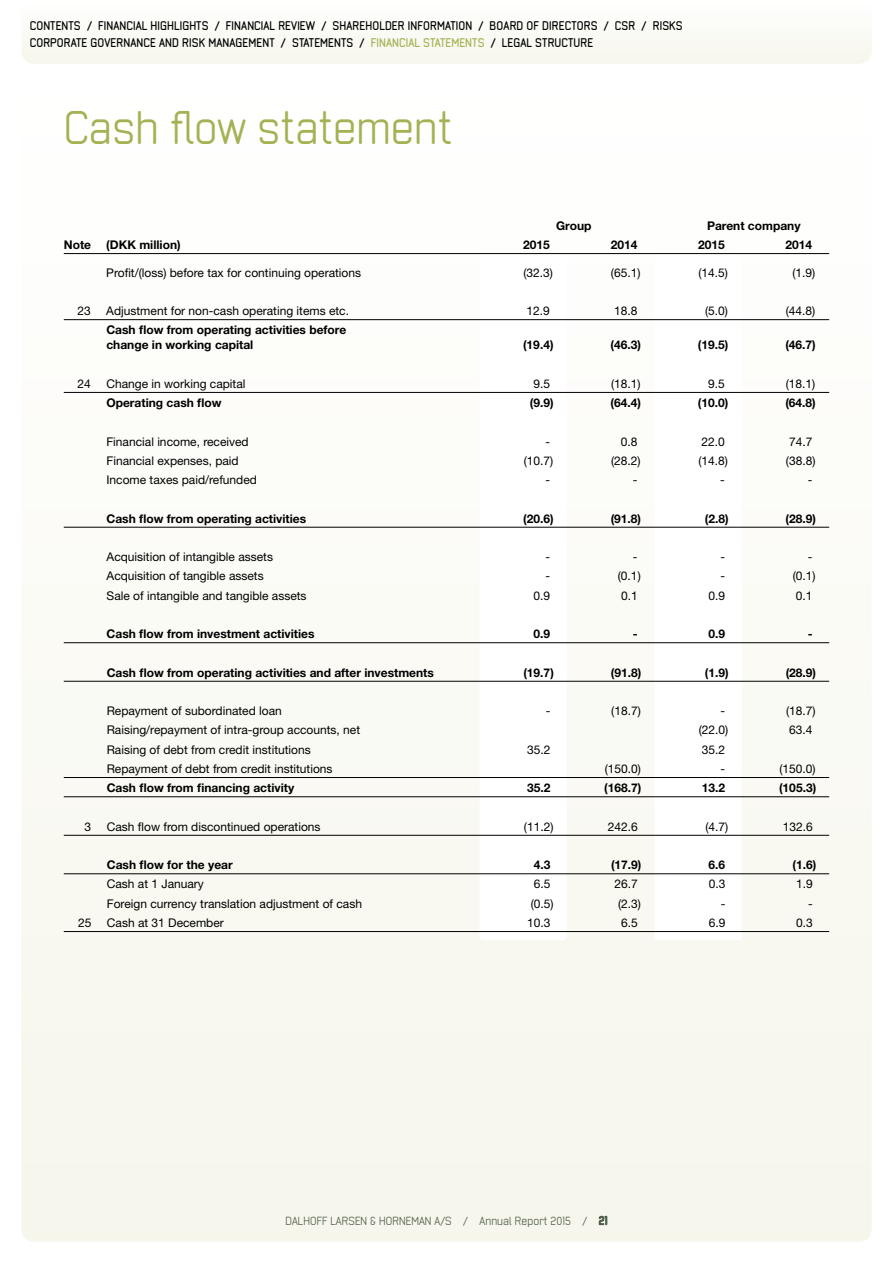
<style>
.page{position:relative;width:893px;height:1263px;background:#fff}
.page>*{position:absolute;margin:0;border:0;box-sizing:border-box;transform-origin:0 0}
.t1{font:45px "Neutraliser Sans";color:#a5b153}
.t2{font:12px "Helvetica Neue LT Std";color:#000}
.t3{font:700 12px/15px "Helvetica Neue LT Std";color:#000}
.t4{font:700 12px/16.5px "Neutraliser Sans";letter-spacing:.01em;color:#000}
.t5{font:11.25px "Neutraliser Sans";letter-spacing:.01em;color:#4d5c4b}
.s1{color:#a5b153}
.s2{font-weight:700}
</style>
<div class="page">
<div style="left:21px;top:64px;width:851px;height:1178px;background:#fbfaf5;border-radius:13px"></div>
<svg style="left:599px;top:1216px;width:8px;height:9px"></svg>
<div style="left:480px;top:254px;width:87px;height:621px;background:#fff"></div>
<div style="left:654px;top:254px;width:88px;height:679px;background:#fff"></div>
<hr style="left:64px;top:253px;width:765px;height:1px;background:#000">
<hr style="left:64px;top:319px;width:765px;height:1px;background:#000">
<hr style="left:64px;top:392px;width:765px;height:1px;background:#000">
<hr style="left:64px;top:527px;width:765px;height:1px;background:#000">
<hr style="left:64px;top:642px;width:765px;height:1px;background:#000">
<hr style="left:64px;top:681px;width:765px;height:1px;background:#000">
<hr style="left:64px;top:777px;width:765px;height:1px;background:#000">
<hr style="left:64px;top:796px;width:765px;height:1px;background:#000">
<hr style="left:64px;top:835px;width:765px;height:1px;background:#000">
<hr style="left:64px;top:873px;width:765px;height:1px;background:#000">
<hr style="left:64px;top:931px;width:765px;height:1px;background:#000">
<div style="left:21px;top:35px;width:851px;height:29px;background:#f8f8f0"></div>
<p class="t4" style="left:30px;top:17px;width:654px">CONTENTS / FINANCIAL HIGHLIGHTS / FINANCIAL REVIEW / SHAREHOLDER INFORMATION / BOARD OF DIRECTORS / CSR / RISKS<br>CORPORATE GOVERNANCE AND RISK MANAGEMENT / STATEMENTS / <span class="s1">FINANCIAL STATEMENTS</span> / LEGAL STRUCTURE</p>
<h1 class="t1" style="left:64px;top:102px;width:390px">Cash flow statement</h1>
<p class="t3" style="left:556px;top:218px;width:37px">Group</p>
<p class="t3" style="left:707px;top:218px;width:95px">Parent company</p>
<p class="t3" style="left:64px;top:237px;width:29px">Note</p>
<p class="t3" style="left:106px;top:237px;width:76px">(DKK million)</p>
<p class="t3" style="left:523px;top:237px;width:28px">2015</p>
<p class="t3" style="left:611px;top:237px;width:28px">2014</p>
<p class="t3" style="left:698px;top:237px;width:28px">2015</p>
<p class="t3" style="left:785px;top:237px;width:28px">2014</p>
<p class="t2" style="left:106px;top:265px;width:256px">Profit/(loss) before tax for continuing operations</p>
<p class="t2" style="left:523px;top:265px;width:31px">(32.3)</p>
<p class="t2" style="left:611px;top:265px;width:31px">(65.1)</p>
<p class="t2" style="left:698px;top:265px;width:31px">(14.5)</p>
<p class="t2" style="left:792px;top:265px;width:24px">(1.9)</p>
<p class="t2" style="left:77px;top:304px;width:15px">23</p>
<p class="t2" style="left:106px;top:304px;width:244px">Adjustment for non-cash operating items etc.</p>
<p class="t2" style="left:527px;top:304px;width:25px">12.9</p>
<p class="t2" style="left:614px;top:304px;width:25px">18.8</p>
<p class="t2" style="left:705px;top:304px;width:24px">(5.0)</p>
<p class="t2" style="left:786px;top:304px;width:31px">(44.8)</p>
<p class="t3" style="left:106px;top:322px;width:241px">Cash flow from operating activities before change in working capital</p>
<p class="t3" style="left:523px;top:337px;width:32px">(19.4)</p>
<p class="t3" style="left:610px;top:337px;width:32px">(46.3)</p>
<p class="t3" style="left:698px;top:337px;width:32px">(19.5)</p>
<p class="t3" style="left:785px;top:337px;width:32px">(46.7)</p>
<p class="t2" style="left:78px;top:377px;width:15px">24</p>
<p class="t2" style="left:106px;top:377px;width:141px">Change in working capital</p>
<p class="t2" style="left:533px;top:377px;width:18px">9.5</p>
<p class="t2" style="left:611px;top:377px;width:31px">(18.1)</p>
<p class="t2" style="left:708px;top:377px;width:18px">9.5</p>
<p class="t2" style="left:786px;top:377px;width:31px">(18.1)</p>
<p class="t3" style="left:106px;top:395px;width:117px">Operating cash flow</p>
<p class="t3" style="left:530px;top:395px;width:25px">(9.9)</p>
<p class="t3" style="left:611px;top:395px;width:32px">(64.4)</p>
<p class="t3" style="left:698px;top:395px;width:32px">(10.0)</p>
<p class="t3" style="left:785px;top:395px;width:32px">(64.8)</p>
<p class="t2" style="left:106px;top:434px;width:144px">Financial income, received</p>
<p class="t2" style="left:545px;top:434px;width:6px">-</p>
<p class="t2" style="left:621px;top:434px;width:18px">0.8</p>
<p class="t2" style="left:702px;top:434px;width:25px">22.0</p>
<p class="t2" style="left:789px;top:434px;width:25px">74.7</p>
<p class="t2" style="left:106px;top:453px;width:134px">Financial expenses, paid</p>
<p class="t2" style="left:524px;top:453px;width:31px">(10.7)</p>
<p class="t2" style="left:611px;top:453px;width:31px">(28.2)</p>
<p class="t2" style="left:698px;top:453px;width:31px">(14.8)</p>
<p class="t2" style="left:786px;top:453px;width:31px">(38.8)</p>
<p class="t2" style="left:106px;top:473px;width:152px">Income taxes paid/refunded</p>
<p class="t2" style="left:545px;top:473px;width:6px">-</p>
<p class="t2" style="left:633px;top:473px;width:6px">-</p>
<p class="t2" style="left:720px;top:473px;width:6px">-</p>
<p class="t2" style="left:808px;top:473px;width:6px">-</p>
<p class="t3" style="left:107px;top:511px;width:201px">Cash flow from operating activities</p>
<p class="t3" style="left:523px;top:511px;width:32px">(20.6)</p>
<p class="t3" style="left:611px;top:511px;width:32px">(91.8)</p>
<p class="t3" style="left:705px;top:511px;width:25px">(2.8)</p>
<p class="t3" style="left:785px;top:511px;width:32px">(28.9)</p>
<p class="t2" style="left:107px;top:550px;width:168px">Acquisition of intangible assets</p>
<p class="t2" style="left:546px;top:550px;width:6px">-</p>
<p class="t2" style="left:633px;top:550px;width:6px">-</p>
<p class="t2" style="left:720px;top:550px;width:6px">-</p>
<p class="t2" style="left:808px;top:550px;width:6px">-</p>
<p class="t2" style="left:107px;top:569px;width:159px">Acquisition of tangible assets</p>
<p class="t2" style="left:546px;top:569px;width:6px">-</p>
<p class="t2" style="left:618px;top:569px;width:24px">(0.1)</p>
<p class="t2" style="left:720px;top:569px;width:6px">-</p>
<p class="t2" style="left:793px;top:569px;width:24px">(0.1)</p>
<p class="t2" style="left:107px;top:588px;width:202px">Sale of intangible and tangible assets</p>
<p class="t2" style="left:534px;top:588px;width:18px">0.9</p>
<p class="t2" style="left:621px;top:588px;width:18px">0.1</p>
<p class="t2" style="left:708px;top:588px;width:18px">0.9</p>
<p class="t2" style="left:796px;top:588px;width:18px">0.1</p>
<p class="t3" style="left:107px;top:626px;width:209px">Cash flow from investment activities</p>
<p class="t3" style="left:534px;top:626px;width:18px">0.9</p>
<p class="t3" style="left:633px;top:626px;width:6px">-</p>
<p class="t3" style="left:708px;top:626px;width:18px">0.9</p>
<p class="t3" style="left:808px;top:626px;width:6px">-</p>
<p class="t3" style="left:107px;top:665px;width:329px">Cash flow from operating activities and after investments</p>
<p class="t3" style="left:523px;top:665px;width:32px">(19.7)</p>
<p class="t3" style="left:611px;top:665px;width:32px">(91.8)</p>
<p class="t3" style="left:705px;top:665px;width:25px">(1.9)</p>
<p class="t3" style="left:786px;top:665px;width:32px">(28.9)</p>
<p class="t2" style="left:107px;top:704px;width:177px">Repayment of subordinated loan</p>
<p class="t2" style="left:546px;top:704px;width:6px">-</p>
<p class="t2" style="left:611px;top:704px;width:31px">(18.7)</p>
<p class="t2" style="left:720px;top:704px;width:6px">-</p>
<p class="t2" style="left:786px;top:704px;width:31px">(18.7)</p>
<p class="t2" style="left:107px;top:723px;width:255px">Raising/repayment of intra-group accounts, net</p>
<p class="t2" style="left:699px;top:723px;width:31px">(22.0)</p>
<p class="t2" style="left:789px;top:723px;width:25px">63.4</p>
<p class="t2" style="left:107px;top:742px;width:206px">Raising of debt from credit institutions</p>
<p class="t2" style="left:527px;top:742px;width:25px">35.2</p>
<p class="t2" style="left:702px;top:742px;width:25px">35.2</p>
<p class="t2" style="left:107px;top:761px;width:227px">Repayment of debt from credit institutions</p>
<p class="t2" style="left:605px;top:761px;width:38px">(150.0)</p>
<p class="t2" style="left:721px;top:761px;width:6px">-</p>
<p class="t2" style="left:779px;top:761px;width:38px">(150.0)</p>
<p class="t3" style="left:107px;top:780px;width:189px">Cash flow from financing activity</p>
<p class="t3" style="left:527px;top:780px;width:25px">35.2</p>
<p class="t3" style="left:604px;top:780px;width:39px">(168.7)</p>
<p class="t3" style="left:702px;top:780px;width:25px">13.2</p>
<p class="t3" style="left:779px;top:780px;width:39px">(105.3)</p>
<p class="t2" style="left:85px;top:819px;width:8px">3</p>
<p class="t2" style="left:107px;top:819px;width:215px">Cash flow from discontinued operations</p>
<p class="t2" style="left:524px;top:819px;width:31px">(11.2)</p>
<p class="t2" style="left:608px;top:819px;width:32px">242.6</p>
<p class="t2" style="left:705px;top:819px;width:24px">(4.7)</p>
<p class="t2" style="left:783px;top:819px;width:32px">132.6</p>
<p class="t3" style="left:107px;top:857px;width:128px">Cash flow for the year</p>
<p class="t3" style="left:534px;top:857px;width:18px">4.3</p>
<p class="t3" style="left:611px;top:857px;width:32px">(17.9)</p>
<p class="t3" style="left:709px;top:857px;width:18px">6.6</p>
<p class="t3" style="left:792px;top:857px;width:25px">(1.6)</p>
<p class="t2" style="left:107px;top:877px;width:99px">Cash at 1 January</p>
<p class="t2" style="left:534px;top:877px;width:18px">6.5</p>
<p class="t2" style="left:615px;top:877px;width:25px">26.7</p>
<p class="t2" style="left:709px;top:877px;width:18px">0.3</p>
<p class="t2" style="left:796px;top:877px;width:18px">1.9</p>
<p class="t2" style="left:107px;top:896px;width:257px">Foreign currency translation adjustment of cash</p>
<p class="t2" style="left:531px;top:896px;width:24px">(0.5)</p>
<p class="t2" style="left:618px;top:896px;width:24px">(2.3)</p>
<p class="t2" style="left:721px;top:896px;width:6px">-</p>
<p class="t2" style="left:808px;top:896px;width:6px">-</p>
<p class="t2" style="left:78px;top:915px;width:15px">25</p>
<p class="t2" style="left:107px;top:915px;width:118px">Cash at 31 December</p>
<p class="t2" style="left:527px;top:915px;width:25px">10.3</p>
<p class="t2" style="left:621px;top:915px;width:18px">6.5</p>
<p class="t2" style="left:709px;top:915px;width:18px">6.9</p>
<p class="t2" style="left:796px;top:915px;width:18px">0.3</p>
<p class="t5" style="left:285px;top:1214px;width:324px">DALHOFF LARSEN &amp; HORNEMAN A/S / Annual Report 2015 / <span class="s2">21</span></p>
</div>
